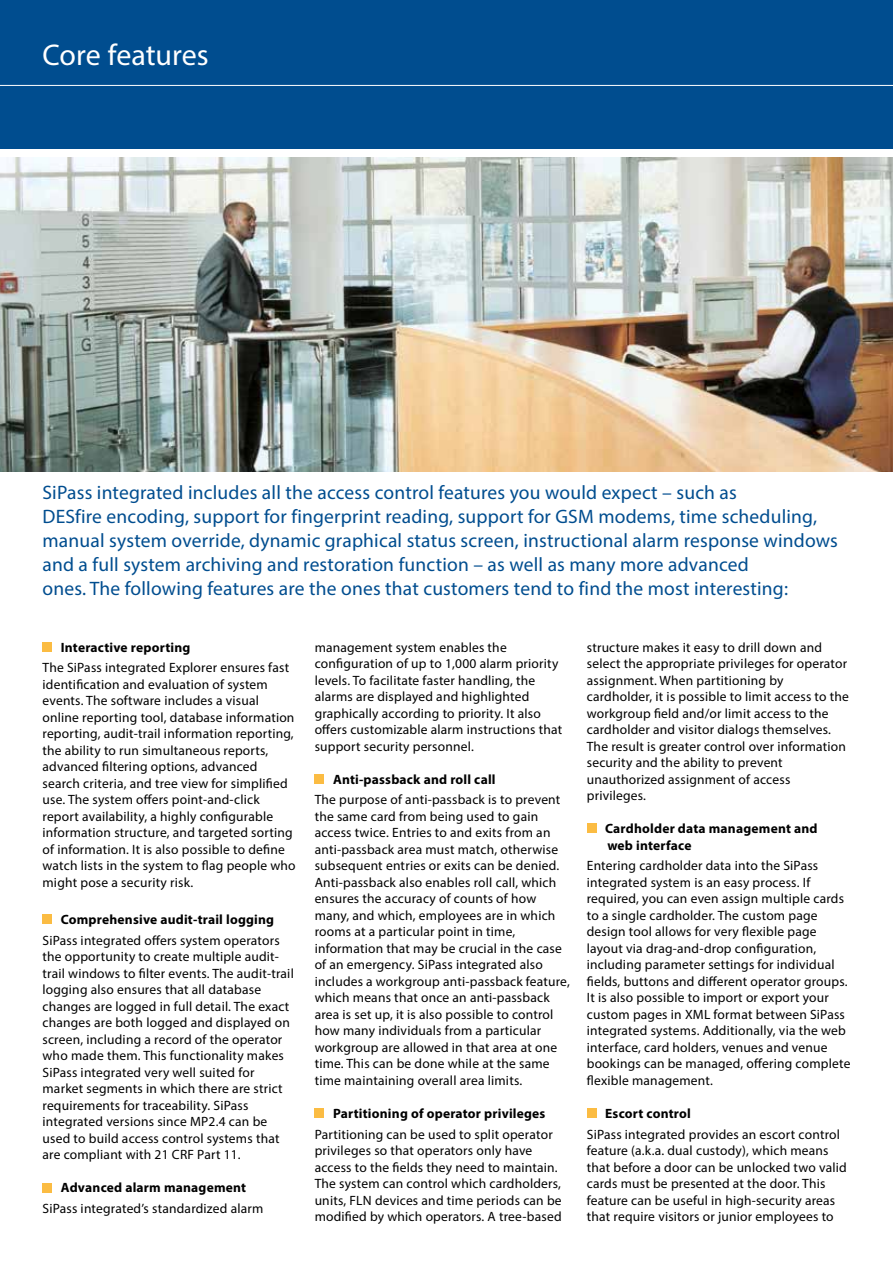
<style>
.page{position:relative;width:893px;height:1263px;background:#fff}
.page>*{position:absolute;margin:0;border:0;box-sizing:border-box;transform-origin:0 0}
.t1{font:30px "Myriad Pro";letter-spacing:-.005em;color:#fff}
.t2{font:19.5px/24px "Myriad Pro";letter-spacing:.01em;color:#004d8f}
.t3{font:13.5px/16.5px "Myriad Pro";letter-spacing:.015em;color:#000}
.t4{font:700 13.5px/16.5px "Myriad Pro";letter-spacing:.015em;color:#000}
</style>
<div class="page">
<div style="left:0;top:0;width:893px;height:149px;background:#004d8f"></div>
<hr style="left:0;top:85px;width:893px;height:1px;background:#fff">
<img style="left:0;top:157px;width:893px;height:315px">
<div style="left:43px;top:642px;width:9px;height:10px;background:#fbbc43"></div>
<div style="left:43px;top:915px;width:9px;height:9px;background:#fbbc43"></div>
<div style="left:43px;top:1183px;width:9px;height:9px;background:#fbbc43"></div>
<div style="left:315px;top:774px;width:9px;height:10px;background:#fbbc43"></div>
<div style="left:315px;top:1108px;width:9px;height:10px;background:#fbbc43"></div>
<div style="left:587px;top:824px;width:9px;height:9px;background:#fbbc43"></div>
<div style="left:587px;top:1108px;width:9px;height:10px;background:#fbbc43"></div>
<h1 class="t1" style="left:43px;top:36px;width:168px">Core features</h1>
<p class="t2" style="left:43px;top:480px;width:797px">SiPass integrated includes all the access control features you would expect – such as<br>DESfire encoding, support for fingerprint reading, support for GSM modems, time scheduling, manual system override, dynamic graphical status screen, instructional alarm response windows and a full system archiving and restoration function – as well as many more advanced<br>ones. The following features are the ones that customers tend to find the most interesting:</p>
<p class="t4" style="left:61px;top:638px;width:131px">Interactive reporting</p>
<p class="t3" style="left:43px;top:659px;width:255px">The SiPass integrated Explorer ensures fast identification and evaluation of system events. The software includes a visual online reporting tool, database information reporting, audit-trail information reporting, the ability to run simultaneous reports, advanced filtering options, advanced search criteria, and tree view for simplified use. The system offers point-and-click report availability, a highly configurable information structure, and targeted sorting of information. It is also possible to define watch lists in the system to flag people who might pose a security risk.</p>
<p class="t4" style="left:61px;top:911px;width:215px">Comprehensive audit-trail logging</p>
<p class="t3" style="left:43px;top:932px;width:253px">SiPass integrated offers system operators the opportunity to create multiple audit&shy;trail windows to filter events. The audit-trail logging also ensures that all database changes are logged in full detail. The exact changes are both logged and displayed on screen, including a record of the operator who made them. This functionality makes SiPass integrated very well suited for market segments in which there are strict requirements for traceability. SiPass integrated versions since MP2.4 can be used to build access control systems that are compliant with 21 CRF Part 11.</p>
<p class="t4" style="left:61px;top:1179px;width:187px">Advanced alarm management</p>
<p class="t3" style="left:43px;top:1200px;width:222px">SiPass integrated’s standardized alarm</p>
<p class="t3" style="left:315px;top:639px;width:249px">management system enables the configuration of up to 1,000 alarm priority levels. To facilitate faster handling, the alarms are displayed and highlighted graphically according to priority. It also offers customizable alarm instructions that support security personnel.</p>
<p class="t4" style="left:333px;top:770px;width:164px">Anti-passback and roll call</p>
<p class="t3" style="left:315px;top:791px;width:257px">The purpose of anti-passback is to prevent the same card from being used to gain access twice. Entries to and exits from an anti-passback area must match, otherwise subsequent entries or exits can be denied.<br>Anti-passback also enables roll call, which ensures the accuracy of counts of how many, and which, employees are in which rooms at a particular point in time, information that may be crucial in the case of an emergency. SiPass integrated also includes a workgroup anti-passback feature, which means that once an anti-passback area is set up, it is also possible to control how many individuals from a particular workgroup are allowed in that area at one time. This can be done while at the same time maintaining overall area limits.</p>
<p class="t4" style="left:333px;top:1105px;width:214px">Partitioning of operator privileges</p>
<p class="t3" style="left:315px;top:1126px;width:249px">Partitioning can be used to split operator privileges so that operators only have access to the fields they need to maintain.<br>The system can control which cardholders, units, FLN devices and time periods can be modified by which operators. A tree-based</p>
<p class="t3" style="left:587px;top:639px;width:264px">structure makes it easy to drill down and select the appropriate privileges for operator assignment. When partitioning by cardholder, it is possible to limit access to the workgroup field and/or limit access to the cardholder and visitor dialogs themselves.<br>The result is greater control over information security and the ability to prevent unauthorized assignment of access privileges.</p>
<p class="t4" style="left:605px;top:820px;width:214px">Cardholder data management and web interface</p>
<p class="t3" style="left:587px;top:857px;width:265px">Entering cardholder data into the SiPass integrated system is an easy process. If required, you can even assign multiple cards to a single cardholder. The custom page design tool allows for very flexible page layout via drag-and-drop configuration, including parameter settings for individual fields, buttons and different operator groups.<br>It is also possible to import or export your custom pages in XML format between SiPass integrated systems. Additionally, via the web interface, card holders, venues and venue bookings can be managed, offering complete flexible management.</p>
<p class="t4" style="left:605px;top:1105px;width:87px">Escort control</p>
<p class="t3" style="left:587px;top:1126px;width:261px">SiPass integrated provides an escort control feature (a.k.a. dual custody), which means that before a door can be unlocked two valid cards must be presented at the door. This feature can be useful in high-security areas that require visitors or junior employees to</p>
</div>
